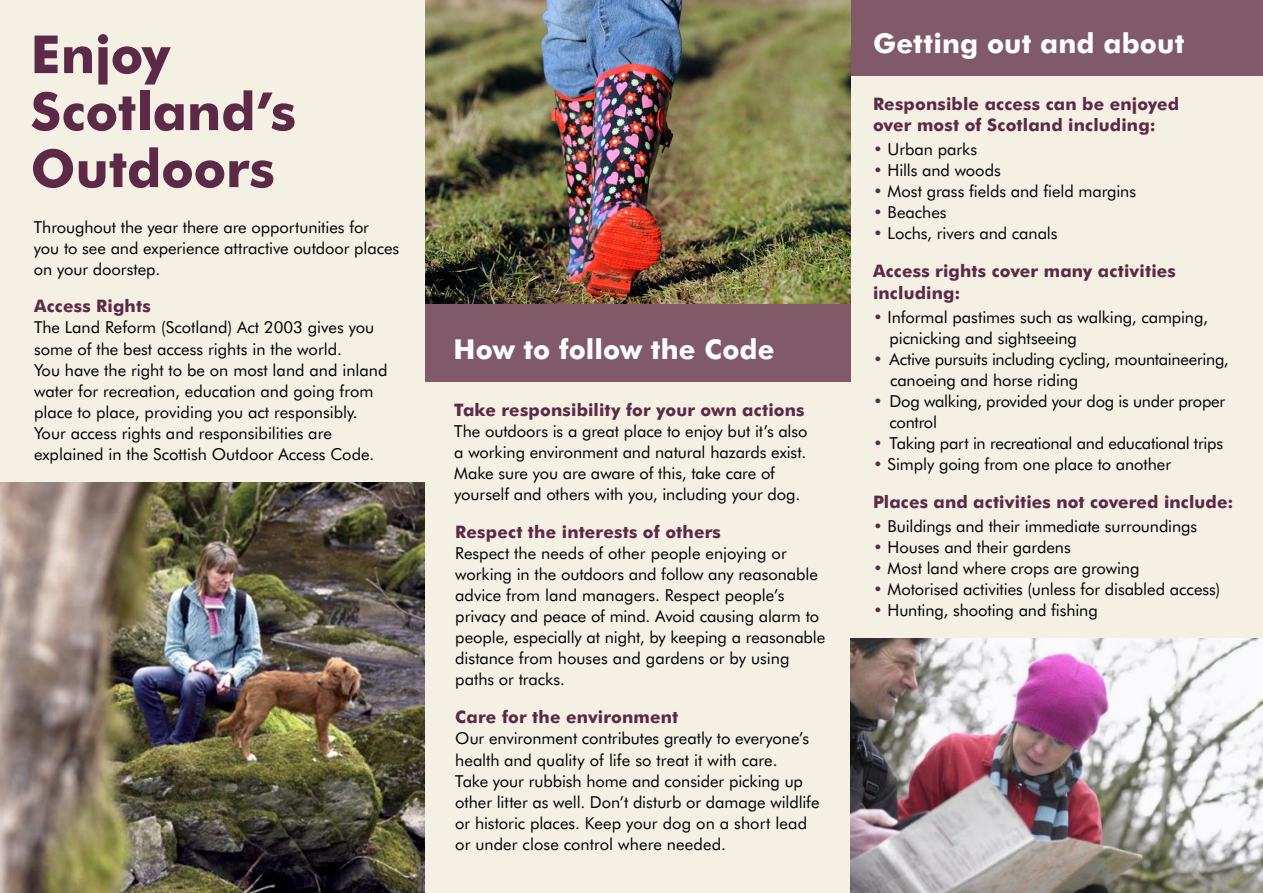
<style>
.page{position:relative;width:1263px;height:893px;background:#f4f1e4}
.page>*{position:absolute;margin:0;border:0;box-sizing:border-box;transform-origin:0 0}
.t1{font:700 52.5px/57px "Futura BT";letter-spacing:-.005em;color:#5c2946}
.t2{font:700 27.45px "Futura BT";letter-spacing:.005em;color:#fff}
.t3{font:700 17.25px/21px "Futura BT";letter-spacing:.01em;color:#5c2946}
.t4{font:16.5px/21px "Futura BT";letter-spacing:-.005em;color:#000}
.s1{color:#5c2946}
</style>
<div class="page">
<div style="left:849px;top:0;width:414px;height:76px;background:#805a68"></div>
<img style="left:850px;top:639px;width:413px;height:254px">
<div style="left:425px;top:303px;width:425px;height:79px;background:#805a68"></div>
<img style="left:425px;top:0;width:425px;height:304px">
<img style="left:0;top:482px;width:424px;height:411px">
<h1 class="t1" style="left:31px;top:26px;width:267px">Enjoy<br>Scotland’s<br>Outdoors</h1>
<p class="t4" style="left:34px;top:216px;width:367px">Throughout the year there are opportunities for<br>you to see and experience attractive outdoor places on your doorstep.</p>
<p class="t3" style="left:34px;top:296px;width:118px">Access Rights</p>
<p class="t4" style="left:34px;top:317px;width:355px">The Land Reform (Scotland) Act 2003 gives you some of the best access rights in the world.<br>You have the right to be on most land and inland water for recreation, education and going from place to place, providing you act responsibly.<br>Your access rights and responsibilities are explained in the Scottish Outdoor Access Code.</p>
<h2 class="t2" style="left:453px;top:332px;width:323px">How to follow the Code</h2>
<p class="t3" style="left:454px;top:399px;width:352px">Take responsibility for your own actions</p>
<p class="t4" style="left:454px;top:421px;width:355px">The outdoors is a great place to enjoy but it’s also a working environment and natural hazards exist.<br>Make sure you are aware of this, take care of yourself and others with you, including your dog.</p>
<p class="t3" style="left:455px;top:521px;width:267px">Respect the interests of others</p>
<p class="t4" style="left:455px;top:543px;width:372px">Respect the needs of other people enjoying or working in the outdoors and follow any reasonable advice from land managers. Respect people’s privacy and peace of mind. Avoid causing alarm to people, especially at night, by keeping a reasonable distance from houses and gardens or by using paths or tracks.</p>
<p class="t3" style="left:455px;top:707px;width:224px">Care for the environment</p>
<p class="t4" style="left:455px;top:728px;width:366px">Our environment contributes greatly to everyone’s health and quality of life so treat it with care.<br>Take your rubbish home and consider picking up other litter as well. Don’t disturb or damage wildlife or historic places. Keep your dog on a short lead or under close control where needed.</p>
<h2 class="t2" style="left:873px;top:27px;width:313px">Getting out and about</h2>
<p class="t3" style="left:873px;top:93px;width:307px">Responsible access can be enjoyed over most of Scotland including:</p>
<p class="t4" style="left:873px;top:138px;width:106px"><span class="s1">•</span> Urban parks</p>
<p class="t4" style="left:873px;top:159px;width:129px"><span class="s1">•</span> Hills and woods</p>
<p class="t4" style="left:873px;top:180px;width:265px"><span class="s1">•</span> Most grass fields and field margins</p>
<p class="t4" style="left:873px;top:201px;width:75px"><span class="s1">•</span> Beaches</p>
<p class="t4" style="left:873px;top:222px;width:186px"><span class="s1">•</span> Lochs, rivers and canals</p>
<p class="t3" style="left:873px;top:260px;width:304px;line-height:21.8px">Access rights cover many activities including:</p>
<p class="t4" style="left:889px;top:306px;width:320px;text-indent:-16px"><span class="s1">•</span> Informal pastimes such as walking, camping, picnicking and sightseeing</p>
<p class="t4" style="left:890px;top:348px;width:340px;text-indent:-17px"><span class="s1">•</span> Active pursuits including cycling, mountaineering, canoeing and horse riding</p>
<p class="t4" style="left:889px;top:390px;width:337px;text-indent:-17px"><span class="s1">•</span> Dog walking, provided your dog is under proper control</p>
<p class="t4" style="left:873px;top:432px;width:351px"><span class="s1">•</span> Taking part in recreational and educational trips</p>
<p class="t4" style="left:873px;top:453px;width:300px"><span class="s1">•</span> Simply going from one place to another</p>
<p class="t3" style="left:873px;top:491px;width:362px">Places and activities not covered include:</p>
<p class="t4" style="left:873px;top:515px;width:326px"><span class="s1">•</span> Buildings and their immediate surroundings</p>
<p class="t4" style="left:873px;top:536px;width:199px"><span class="s1">•</span> Houses and their gardens</p>
<p class="t4" style="left:873px;top:557px;width:268px"><span class="s1">•</span> Most land where crops are growing</p>
<p class="t4" style="left:873px;top:578px;width:349px"><span class="s1">•</span> Motorised activities (unless for disabled access)</p>
<p class="t4" style="left:873px;top:599px;width:226px"><span class="s1">•</span> Hunting, shooting and fishing</p>
</div>
